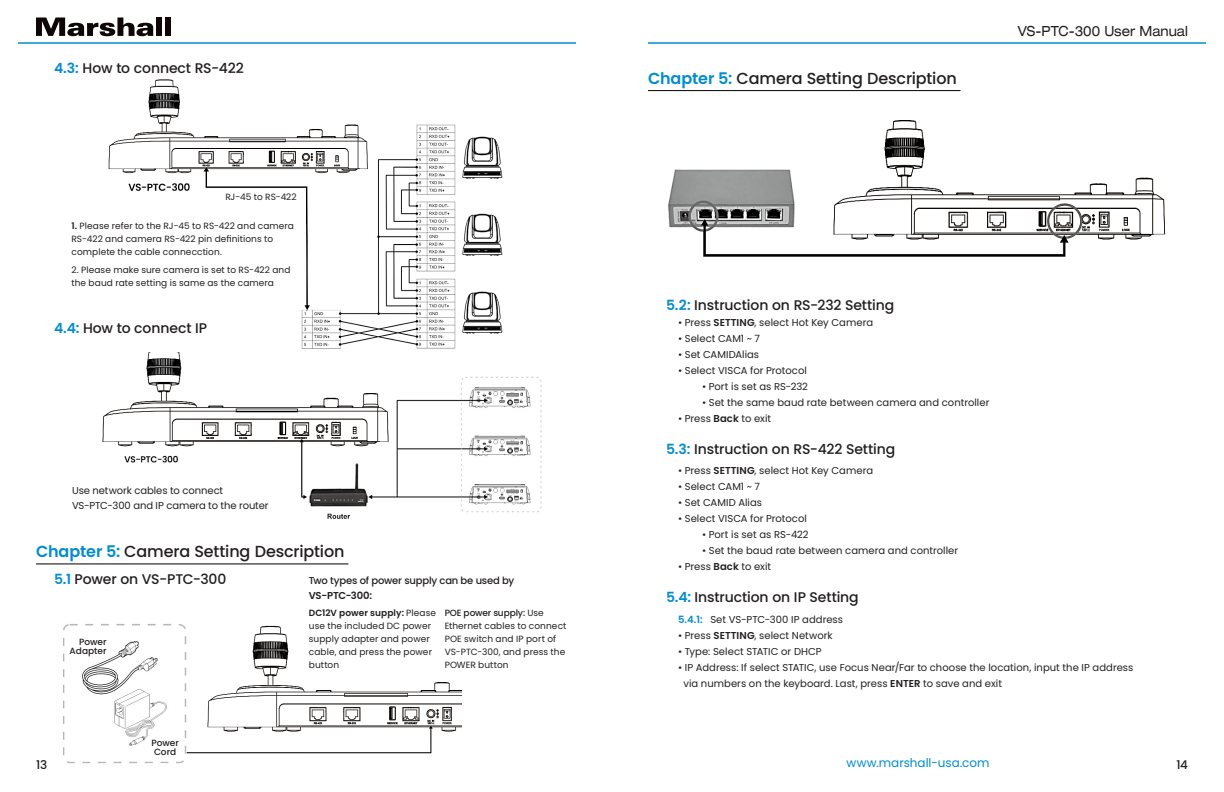
<style>
.page{position:relative;width:1224px;height:792px;background:#fff}
.page>*{position:absolute;margin:0;border:0;box-sizing:border-box;transform-origin:0 0}
.t1{font:500 16px "Poppins";letter-spacing:-.01em;color:#231f20}
.t2{font:500 14px "Poppins";letter-spacing:-.01em;color:#231f20}
.t3{font:expanded 14px "Helvetica Neue LT Pro";color:#231f20;scale:.9 1}
.t4{font:12px "Poppins";letter-spacing:-.005em;color:#008dce}
.t5{font:500 12px "Poppins";color:#231f20}
.t6{font:10px/15px "Poppins";letter-spacing:.005em;color:#231f20}
.t7{font:500 10px/15px "Poppins";letter-spacing:-.02em;color:#231f20}
.t8{font:9px/13px "Poppins";letter-spacing:.01em;color:#231f20}
.t9{font:500 9px/9px "Poppins";color:#231f20;text-align:right}
.s1{font-weight:600;color:#008dce}
.s2{font-weight:600}
.s3{font-weight:500}
</style>
<div class="page">
<hr style="left:648px;top:42px;width:558px;height:2px;background:#008dce">
<svg style="left:36px;top:18px;width:117px;height:18px"></svg>
<div style="left:156px;top:18px;width:6px;height:18px;background:#0e0607"></div>
<div style="left:165px;top:18px;width:6px;height:18px;background:#0e0607"></div>
<hr style="left:18px;top:42px;width:558px;height:2px;background:#008dce">
<img style="left:102px;top:352px;width:440px;height:167px">
<hr style="left:36px;top:563px;width:312px;height:1px;background:#000001">
<img style="left:108px;top:79px;width:395px;height:270px">
<hr style="left:648px;top:90px;width:312px;height:1px;background:#000001">
<img style="left:668px;top:120px;width:498px;height:137px">
<img style="left:63px;top:624px;width:399px;height:140px">
<div style="left:150px;top:736px;width:31px;height:21px;background:#fff"></div>
<p class="t2" style="left:54px;top:59px;width:191px"><span class="s1">4.3:</span> How to connect RS-422</p>
<p class="t8" style="left:225px;top:191px;width:73px">RJ-45 to RS-422</p>
<p class="t8" style="left:71px;top:220px;width:224px"><span class="s2">1.</span> Please refer to the RJ-45 to RS-422 and camera<br>RS-422 and camera RS-422 pin definitions to complete the cable connecction.</p>
<p class="t8" style="left:71px;top:263px;width:221px">2. Please make sure camera is set to RS-422 and the baud rate setting is same as the camera</p>
<p class="t2" style="left:54px;top:319px;width:155px"><span class="s1">4.4:</span> How to connect IP</p>
<p class="t6" style="left:72px;top:483px;width:198px">Use network cables to connect<br>VS-PTC-300 and IP camera to the router</p>
<p class="t1" style="left:36px;top:542px;width:310px"><span class="s1">Chapter 5:</span> Camera Setting Description</p>
<p class="t2" style="left:54px;top:571px;width:174px"><span class="s1">5.1</span> Power on VS-PTC-300</p>
<p class="t9" style="left:70px;top:637px;width:38px">Power<br>Adapter</p>
<p class="t9" style="left:151px;top:738px;width:29px;text-align:left">Power<br>Cord</p>
<p class="t7" style="left:309px;top:573px;width:207px">Two types of power supply can be used by<br><span class="s2">VS-PTC-300:</span></p>
<p class="t8" style="left:309px;top:606px;width:129px"><span class="s2">DC12V power supply:</span> Please use the included DC power supply adapter and power cable, and press the power button</p>
<p class="t8" style="left:445px;top:606px;width:123px"><span class="s3">POE power supply:</span> Use<br>Ethernet cables to connect<br>POE switch and IP port of<br>VS-PTC-300, and press the<br>POWER button</p>
<p class="t1" style="left:648px;top:69px;width:310px"><span class="s1">Chapter 5:</span> Camera Setting Description</p>
<h2 class="t3" style="left:1018px;top:23px;width:191px">VS-PTC-300 User Manual</h2>
<p class="t2" style="left:666px;top:297px;width:230px"><span class="s1">5.2:</span> Instruction on RS-232 Setting</p>
<p class="t6" style="left:678px;top:315px;width:197px">• Press <span class="s2">SETTING</span>, select Hot Key Camera</p>
<p class="t6" style="left:678px;top:331px;width:84px">• Select CAM1 ~ 7</p>
<p class="t6" style="left:678px;top:347px;width:83px">• Set CAMIDAlias</p>
<p class="t6" style="left:678px;top:363px;width:130px">• Select VISCA for Protocol</p>
<p class="t6" style="left:702px;top:379px;width:107px">• Port is set as RS-232</p>
<p class="t6" style="left:702px;top:395px;width:289px">• Set the same baud rate between camera and controller</p>
<p class="t6" style="left:678px;top:411px;width:95px">• Press <span class="s2">Back</span> to exit</p>
<p class="t2" style="left:666px;top:441px;width:231px"><span class="s1">5.3:</span> Instruction on RS-422 Setting</p>
<p class="t6" style="left:678px;top:463px;width:197px">• Press <span class="s2">SETTING</span>, select Hot Key Camera</p>
<p class="t6" style="left:678px;top:479px;width:84px">• Select CAM1 ~ 7</p>
<p class="t6" style="left:678px;top:495px;width:86px">• Set CAMID Alias</p>
<p class="t6" style="left:678px;top:511px;width:130px">• Select VISCA for Protocol</p>
<p class="t6" style="left:702px;top:527px;width:108px">• Port is set as RS-422</p>
<p class="t6" style="left:702px;top:543px;width:258px">• Set the baud rate between camera and controller</p>
<p class="t6" style="left:678px;top:559px;width:95px">• Press <span class="s2">Back</span> to exit</p>
<p class="t2" style="left:666px;top:589px;width:194px"><span class="s1">5.4:</span> Instruction on IP Setting</p>
<p class="t6" style="left:678px;top:612px;width:167px"><span class="s1">5.4.1:</span> Set VS-PTC-300 IP address</p>
<p class="t6" style="left:678px;top:628px;width:156px">• Press <span class="s2">SETTING</span>, select Network</p>
<p class="t6" style="left:678px;top:644px;width:145px">• Type: Select STATIC or DHCP</p>
<p class="t6" style="left:683px;top:659px;width:452px;line-height:16px;text-indent:-5px">• IP Address: If select STATIC, use Focus Near/Far to choose the location, input the IP address via numbers on the keyboard. Last, press <span class="s2">ENTER</span> to save and exit</p>
<p class="t5" style="left:36px;top:757px;width:13px">13</p>
<p class="t4" style="left:847px;top:755px;width:144px">www.marshall-usa.com</p>
<p class="t5" style="left:1176px;top:757px;width:13px">14</p>
</div>
